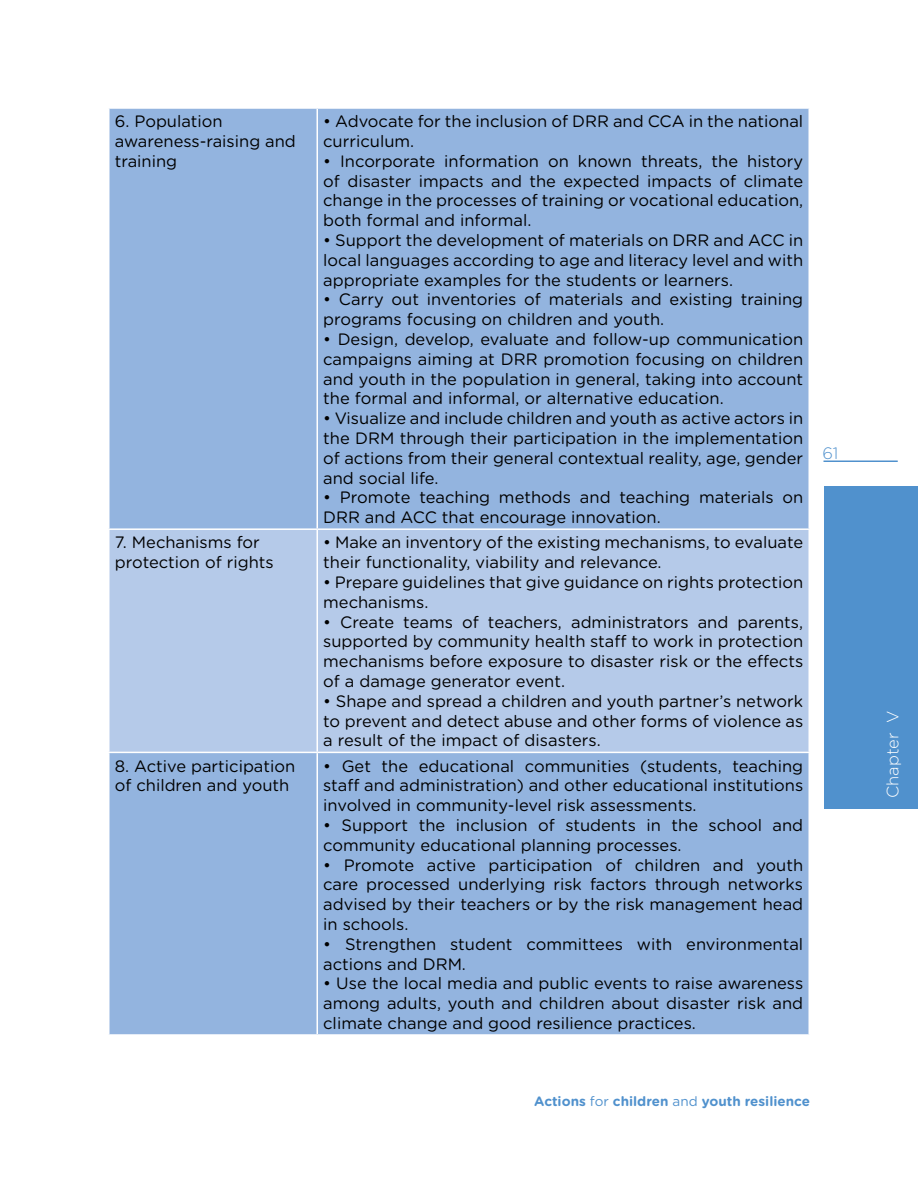
<style>
.page{position:relative;width:918px;height:1188px;background:#fff}
.page>*{position:absolute;margin:0;border:0;box-sizing:border-box;transform-origin:0 0}
.t1{font:16.5px/19.8px "Gotham Rounded";color:#000}
.t2{font:300 16.5px "Gotham Rounded";color:#fff}
.t3{font:300 16.5px "Gotham Rounded";color:#5091cd}
.t4{font:700 13.5px "Gotham Rounded";color:#5091cd}
.s1{font-weight:400}
</style>
<div class="page">
<div style="left:824px;top:487px;width:94px;height:322px;background:#5091cd"></div>
<hr style="left:824px;top:460px;width:74px;height:2px;background:#5091cd">
<div style="left:110px;top:109px;width:698px;height:925px;background:#93b4df"></div>
<div style="left:110px;top:530px;width:698px;height:222px;background:#b5cae9"></div>
<hr style="left:316px;top:109px;width:2px;height:419px;background:#fff">
<hr style="left:108px;top:528px;width:209px;height:2px;background:#fff">
<hr style="left:317px;top:528px;width:493px;height:2px;background:#fff">
<hr style="left:316px;top:530px;width:2px;height:222px;background:#fff">
<hr style="left:108px;top:752px;width:209px;height:1px;background:#fff">
<hr style="left:317px;top:752px;width:493px;height:1px;background:#fff">
<hr style="left:316px;top:753px;width:2px;height:281px;background:#fff">
<p class="t1" style="left:115px;top:111px;width:183px">6. Population awareness-raising and training</p>
<p class="t1" style="left:323px;top:111px;width:482px">• Advocate for the inclusion of DRR and CCA in the national curriculum.</p>
<p class="t1" style="left:323px;top:150px;width:482px;text-align:justify">• Incorporate information on known threats, the history of disaster impacts and the expected impacts of climate change in the processes of training or vocational education, both formal and informal.</p>
<p class="t1" style="left:323px;top:230px;width:482px;text-align:justify">• Support the development of materials on DRR and ACC in local languages according to age and literacy level and with appropriate examples for the students or learners.</p>
<p class="t1" style="left:323px;top:289px;width:482px">• Carry out inventories of materials and existing training programs focusing on children and youth.</p>
<p class="t1" style="left:323px;top:329px;width:482px;text-align:justify">• Design, develop, evaluate and follow-up communication campaigns aiming at DRR promotion focusing on children and youth in the population in general, taking into account the formal and informal, or alternative education.</p>
<p class="t1" style="left:323px;top:408px;width:481px;text-align:justify">• Visualize and include children and youth as active actors in the DRM through their participation in the implementation of actions from their general contextual reality, age, gender and social life.</p>
<p class="t1" style="left:323px;top:487px;width:482px">• Promote teaching methods and teaching materials on<br>DRR and ACC that encourage innovation.</p>
<p class="t1" style="left:115px;top:532px;width:161px">7. Mechanisms for protection of rights</p>
<p class="t1" style="left:323px;top:532px;width:482px">• Make an inventory of the existing mechanisms, to evaluate their functionality, viability and relevance.</p>
<p class="t1" style="left:323px;top:572px;width:482px">• Prepare guidelines that give guidance on rights protection mechanisms.</p>
<p class="t1" style="left:323px;top:611px;width:482px;text-align:justify">• Create teams of teachers, administrators and parents, supported by community health staff to work in protection mechanisms before exposure to disaster risk or the effects of a damage generator event.</p>
<p class="t1" style="left:323px;top:690px;width:482px;text-align:justify">• Shape and spread a children and youth partner’s network to prevent and detect abuse and other forms of violence as a result of the impact of disasters.</p>
<p class="t1" style="left:115px;top:755px;width:182px">8. Active participation of children and youth</p>
<p class="t1" style="left:323px;top:755px;width:482px;text-align:justify">• Get the educational communities (students, teaching staff and administration) and other educational institutions involved in community-level risk assessments.</p>
<p class="t1" style="left:323px;top:815px;width:481px">• Support the inclusion of students in the school and community educational planning processes.</p>
<p class="t1" style="left:323px;top:854px;width:481px;text-align:justify">• Promote active participation of children and youth care processed underlying risk factors through networks advised by their teachers or by the risk management head in schools.</p>
<p class="t1" style="left:323px;top:933px;width:482px">• Strengthen student committees with environmental actions and DRM.</p>
<p class="t1" style="left:323px;top:973px;width:482px;text-align:justify">• Use the local media and public events to raise awareness among adults, youth and children about disaster risk and climate change and good resilience practices.</p>
<p class="t3" style="left:823px;top:442px;width:17px">61</p>
<p class="t4" style="left:534px;top:1091px;width:277px">Actions <span class="s1">for</span> children <span class="s1">and</span> youth resilience</p>
<p class="t2" style="left:881px;top:798px;width:89px;rotate:-90deg">Chapter V</p>
</div>
